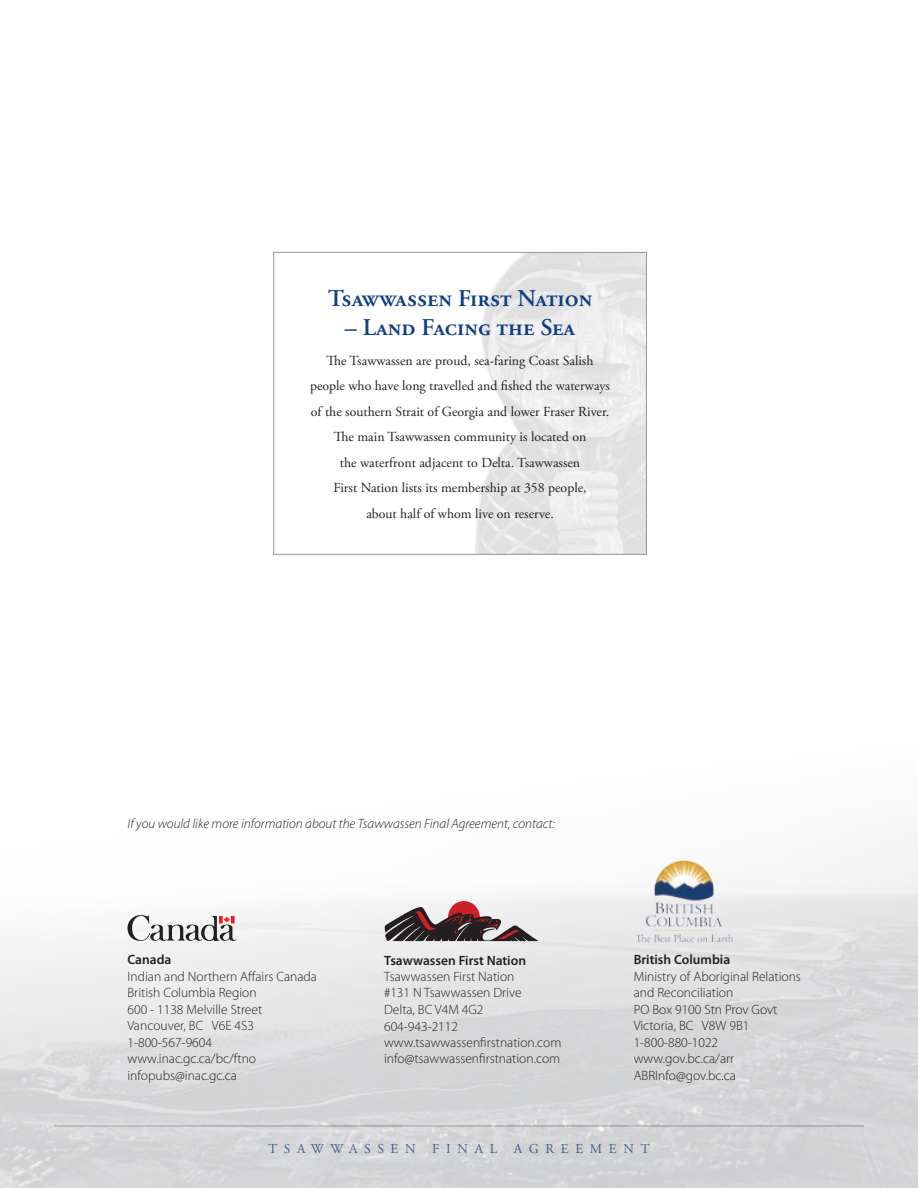
<style>
.page{position:relative;width:918px;height:1188px;background:#fff}
.page>*{position:absolute;margin:0;border:0;box-sizing:border-box;transform-origin:0 0}
.t1{font:600 24px "Adobe Garamond Pro";color:#0f3e84}
.t2{font:13.8px/25.5px "Adobe Garamond Pro";color:#231f20;text-align:center}
.t3{font:300 13.5px/16.5px "Myriad Pro";color:#231f20}
.t4{font:italic 300 13.5px "Myriad Pro";color:#231f20}
.t5{font:600 13.5px "Myriad Pro";color:#231f20}
.t6{font:13.5px "Adobe Garamond Pro";letter-spacing:.495em;color:#0f3e84}
</style>
<div class="page">
<svg style="left:128px;top:910px;width:108px;height:36px"></svg>
<img style="left:626px;top:852px;width:118px;height:95px">
<svg style="left:384px;top:901px;width:155px;height:40px"></svg>
<img style="left:475px;top:254px;width:170px;height:299px">
<div style="left:273px;top:252px;width:374px;height:303px;border:1px solid #939598"></div>
<h1 class="t1" style="left:328px;top:285px;width:266px">TSAWWASSEN FIRST NATION</h1>
<h1 class="t1" style="left:345px;top:314px;width:232px">– LAND FACING THE SEA</h1>
<p class="t2" style="left:310px;top:348px;width:302px">The Tsawwassen are proud, sea-faring Coast Salish people who have long travelled and fished the waterways of the southern Strait of Georgia and lower Fraser River.<br>The main Tsawwassen community is located on<br>the waterfront adjacent to Delta. Tsawwassen<br>First Nation lists its membership at 358 people,<br>about half of whom live on reserve.</p>
<p class="t4" style="left:128px;top:816px;width:429px">If you would like more information about the Tsawwassen Final Agreement, contact:</p>
<p class="t5" style="left:127px;top:952px;width:45px">Canada</p>
<p class="t3" style="left:127px;top:968px;width:191px">Indian and Northern Affairs Canada<br>British Columbia Region<br>600 - 1138 Melville Street<br>Vancouver, BC V6E 4S3<br>1-800-567-9604 www.inac.gc.ca/bc/ftno infopubs@inac.gc.ca</p>
<p class="t5" style="left:384px;top:952px;width:143px">Tsawwassen First Nation</p>
<p class="t3" style="left:384px;top:968px;width:179px">Tsawwassen First Nation<br>#131 N Tsawwassen Drive<br>Delta, BC V4M 4G2<br>604-943-2112 www.tsawwassenfirstnation.com info@tsawwassenfirstnation.com</p>
<p class="t5" style="left:634px;top:952px;width:98px">British Columbia</p>
<p class="t3" style="left:634px;top:968px;width:169px">Ministry of Aboriginal Relations and Reconciliation<br>PO Box 9100 Stn Prov Govt<br>Victoria, BC V8W 9B1<br>1-800-880-1022 www.gov.bc.ca/arr<br>ABRInfo@gov.bc.ca</p>
<p class="t6" style="left:268px;top:1140px;width:383px">TSAWWASSEN FINAL AGREEMENT</p>
</div>
